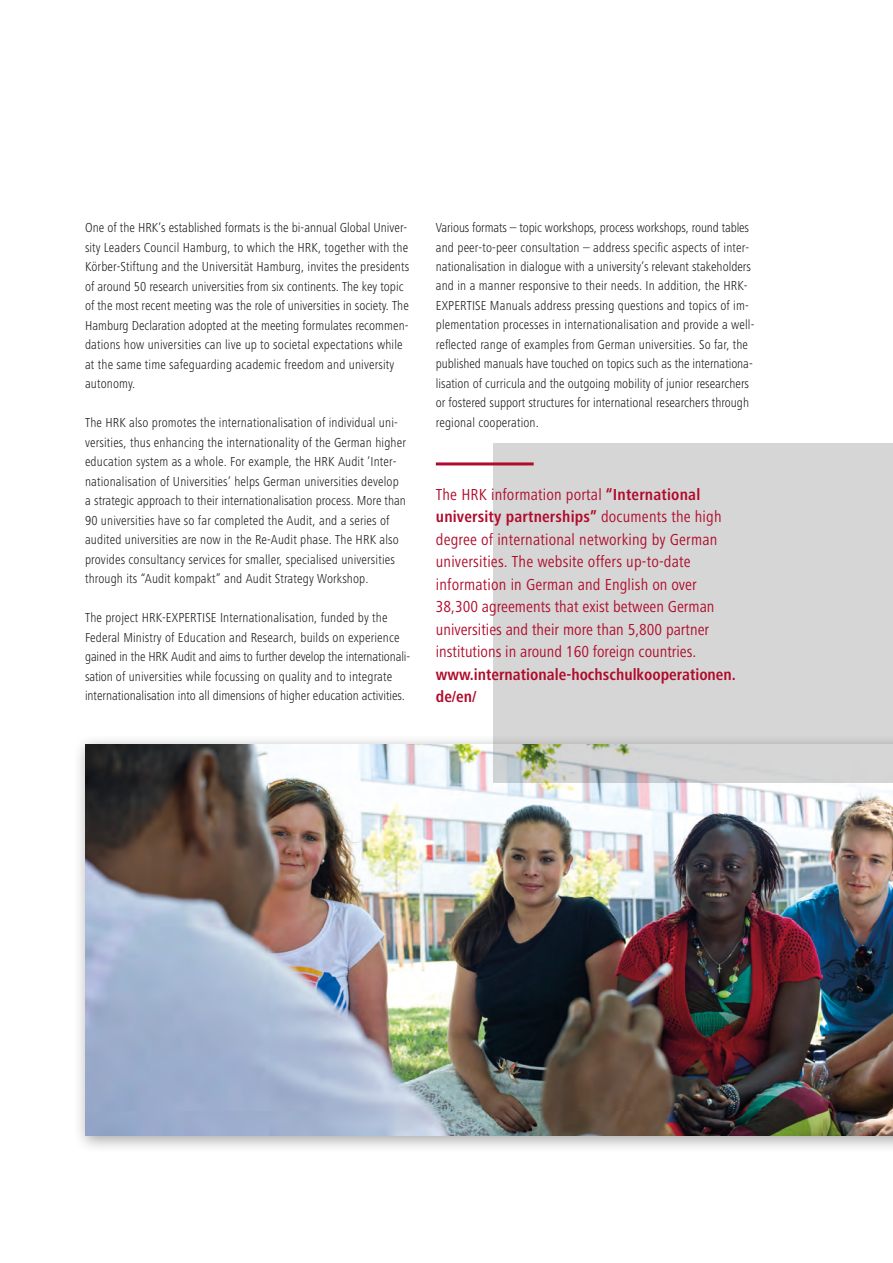
<style>
.page{position:relative;width:893px;height:1263px;background:#fff}
.page>*{position:absolute;margin:0;border:0;box-sizing:border-box;transform-origin:0 0}
.t1{font:condensed 16.5px/22.5px "Frutiger Next LT";letter-spacing:.01em;color:#b00b2a}
.t2{font:700 condensed 16.5px/22.5px "Frutiger Next LT";color:#b00b2a}
.t3{font:300 condensed 13.5px/19.5px "Frutiger Next LT";letter-spacing:.01em;color:#1d1d1b}
.s1{font-weight:700}
</style>
<div class="page">
<div style="left:73px;top:734px;width:820px;height:419px;background:#1d1d1b;opacity:.4"></div>
<img style="left:85px;top:744px;width:808px;height:391px">
<div style="left:493px;top:443px;width:400px;height:339px;background:#d6d6d6"></div>
<hr style="left:436px;top:462px;width:98px;height:3px;background:#b00b2a">
<p class="t3" style="left:85px;top:218px;width:326px">One of the HRK’s established formats is the bi-annual Global Univer&shy;sity Leaders Council Hamburg, to which the HRK, together with the Körber-Stiftung and the Universität Hamburg, invites the presidents of around 50 research universities from six continents. The key topic of the most recent meeting was the role of universities in society. The Hamburg Declaration adopted at the meeting formulates recommen-</p>
<p class="t3" style="left:85px;top:335px;width:319px">dations how universities can live up to societal expectations while at the same time safeguarding academic freedom and university autonomy.</p>
<p class="t3" style="left:85px;top:413px;width:322px">The HRK also promotes the internationalisation of individual uni&shy;versities, thus enhancing the internationality of the German higher education system as a whole. For example, the HRK Audit ’Inter&shy;nationalisation of Universities’ helps German universities develop a strategic approach to their internationalisation process. More than 90 universities have so far completed the Audit, and a series of audited universities are now in the Re-Audit phase. The HRK also provides consultancy services for smaller, specialised universities through its “Audit kompakt” and Audit Strategy Workshop.</p>
<p class="t3" style="left:85px;top:608px;width:327px">The project HRK-EXPERTISE Internationalisation, funded by the Federal Ministry of Education and Research, builds on experience gained in the HRK Audit and aims to further develop the internationali&shy;sation of universities while focussing on quality and to integrate internationalisation into all dimensions of higher education activities.</p>
<p class="t3" style="left:436px;top:218px;width:320px">Various formats – topic workshops, process workshops, round tables and peer-to-peer consultation – address specific aspects of inter&shy;nationalisation in dialogue with a university’s relevant stakeholders and in a manner responsive to their needs. In addition, the HRK-EXPERTISE Manuals address pressing questions and topics of im&shy;plementation processes in internationalisation and provide a well&shy;reflected range of examples from German universities. So far, the published manuals have touched on topics such as the internationa&shy;lisation of curricula and the outgoing mobility of junior researchers or fostered support structures for international researchers through regional cooperation.</p>
<p class="t1" style="left:436px;top:483px;width:266px">The HRK information portal <span class="s1">“International</span></p>
<p class="t1" style="left:436px;top:505px;width:287px"><span class="s1">university partnerships”</span> documents the high degree of international networking by German universities. The website offers up-to-date</p>
<p class="t1" style="left:436px;top:573px;width:280px">information in German and English on over 38,300 agreements that exist between German universities and their more than 5,800 partner institutions in around 160 foreign countries.</p>
<p class="t2" style="left:436px;top:663px;width:302px">www.internationale-hochschulkooperationen. de/en/</p>
</div>
